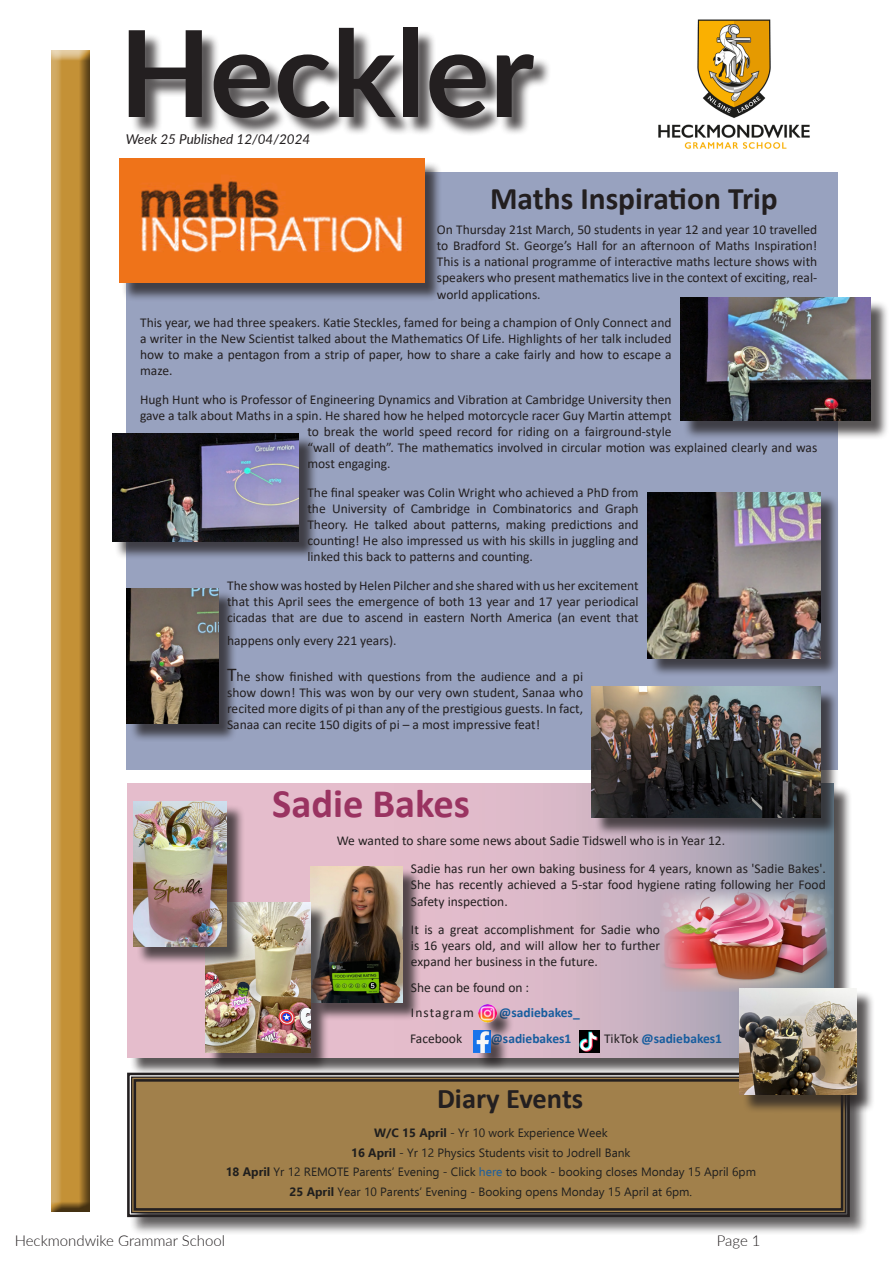
<style>
.page{position:relative;width:893px;height:1263px;background:#fff}
.page>*{position:absolute;margin:0;border:0;box-sizing:border-box;transform-origin:0 0}
.t1{font:700 120px "Lato";color:#231f20}
.t2{font:700 40.5px "Calibri";color:#9a3361}
.t3{font:700 31.5px "Calibri";color:#231f20}
.t4{font:700 28.5px "Calibri";color:#231f20}
.t5{font:300 15px "Lato";color:#231f20}
.t6{font:13.5px/16.2px "Calibri";color:#231f20;text-align:justify}
.t7{font:700 13.5px "Calibri";color:#175d9e}
.t8{font:italic 13.5px "Lato";color:#231f20}
.t9{font:13.5px "Calibri";letter-spacing:.08em;color:#231f20}
.t10{font:12px "Ebrima";color:#201f1e}
.s1{font-size:19.5px}
.s2{font-weight:400;color:#231f20}
.s3{font-weight:700}
.s4{color:#175d9e}
</style>
<div class="page">
<div style="left:131px;top:30px;width:421px;height:107px;background:#231f20;opacity:.75"></div>
<img style="left:658px;top:19px;width:152px;height:130px">
<div style="left:45px;top:51px;width:44px;height:1162px;background:#231f20;opacity:.75"></div>
<div style="left:126px;top:172px;width:712px;height:598px;background:#98a2bf"></div>
<div style="left:121px;top:161px;width:322px;height:140px;background:#231f20;opacity:.75"></div>
<img style="left:119px;top:159px;width:305px;height:124px">
<div style="left:683px;top:300px;width:206px;height:140px;background:#231f20;opacity:.75"></div>
<img style="left:680px;top:298px;width:191px;height:123px">
<div style="left:114px;top:435px;width:204px;height:125px;background:#231f20;opacity:.75"></div>
<img style="left:112px;top:433px;width:187px;height:108px">
<div style="left:650px;top:495px;width:190px;height:182px;background:#231f20;opacity:.75"></div>
<img style="left:648px;top:492px;width:173px;height:166px">
<div style="left:129px;top:591px;width:108px;height:151px;background:#231f20;opacity:.75"></div>
<img style="left:126px;top:588px;width:93px;height:136px">
<div style="left:129px;top:786px;width:723px;height:290px;background:#231f20;opacity:.75"></div>
<svg style="left:127px;top:783px;width:706px;height:274px;background:#d4b6c5"></svg>
<div style="left:594px;top:689px;width:246px;height:147px;background:#231f20;opacity:.75"></div>
<img style="left:592px;top:687px;width:229px;height:131px">
<img style="left:660px;top:890px;width:173px;height:102px">
<div style="left:313px;top:868px;width:108px;height:153px;background:#231f20;opacity:.75"></div>
<img style="left:310px;top:866px;width:92px;height:136px">
<div style="left:208px;top:904px;width:121px;height:167px;background:#231f20;opacity:.75"></div>
<img style="left:205px;top:902px;width:105px;height:151px">
<div style="left:136px;top:804px;width:109px;height:161px;background:#231f20;opacity:.75"></div>
<img style="left:134px;top:802px;width:92px;height:144px">
<div style="left:476px;top:1033px;width:34px;height:38px;background:#231f20;opacity:.75"></div>
<img style="left:474px;top:1031px;width:17px;height:22px">
<img style="left:580px;top:1030px;width:20px;height:23px">
<div style="left:481px;top:1007px;width:33px;height:33px;background:#231f20;opacity:.75"></div>
<img style="left:474px;top:1002px;width:25px;height:21px">
<div style="left:129px;top:1075px;width:740px;height:161px;background:#231f20;opacity:.75"></div>
<svg style="left:127px;top:1071px;width:724px;height:147px;background:#9b7c4c"></svg>
<div style="left:131px;top:1076px;width:715px;height:137px;border:1px solid #231f20"></div>
<div style="left:134px;top:1079px;width:709px;height:132px;border:3px solid #231f20"></div>
<div style="left:742px;top:990px;width:133px;height:123px;background:#231f20;opacity:.75"></div>
<img style="left:740px;top:988px;width:117px;height:107px">
<p class="t1" style="left:119px;top:-15px;width:417px">Heckler</p>
<p class="t8" style="left:126px;top:129px;width:186px">Week 25 Published 12/04/2024</p>
<p class="t3" style="left:490px;top:176px;width:289px">Maths Inspiration Trip</p>
<p class="t6" style="left:437px;top:221px;width:382px">On Thursday 21st March, 50 students in year 12 and year 10 travelled to Bradford St. George’s Hall for an afternoon of Maths Inspiration!<br>This is a national programme of interactive maths lecture shows with speakers who present mathematics live in the context of exciting, real&shy;world applications.</p>
<p class="t6" style="left:140px;top:314px;width:533px">This year, we had three speakers. Katie Steckles, famed for being a champion of Only Connect and a writer in the New Scientist talked about the Mathematics Of Life. Highlights of her talk included how to make a pentagon from a strip of paper, how to share a cake fairly and how to escape a maze.</p>
<p class="t6" style="left:140px;top:391px;width:533px">Hugh Hunt who is Professor of Engineering Dynamics and Vibration at Cambridge University then</p>
<p class="t6" style="left:140px;top:407px;width:533px">gave a talk about Maths in a spin. He shared how he helped motorcycle racer Guy Martin attempt</p>
<p class="t6" style="left:307px;top:423px;width:366px">to break the world speed record for riding on a fairground-style</p>
<p class="t6" style="left:307px;top:439px;width:511px">“wall of death”. The mathematics involved in circular motion was explained clearly and was</p>
<p class="t6" style="left:307px;top:455px;width:85px">most engaging.</p>
<p class="t6" style="left:307px;top:484px;width:333px">The final speaker was Colin Wright who achieved a PhD from the University of Cambridge in Combinatorics and Graph Theory. He talked about patterns, making predictions and counting! He also impressed us with his skills in juggling and linked this back to patterns and counting.</p>
<p class="t6" style="left:227px;top:577px;width:413px">The show was hosted by Helen Pilcher and she shared with us her excitement that this April sees the emergence of both 13 year and 17 year periodical cicadas that are due to ascend in eastern North America (an event that</p>
<p class="t6" style="left:227px;top:632px;width:171px">happens only every 221 years).</p>
<p class="t6" style="left:227px;top:668px;width:358px"><span class="s1">T</span>he show finished with questions from the audience and a pi show down! This was won by our very own student, Sanaa who recited more digits of pi than any of the prestigious guests. In fact, Sanaa can recite 150 digits of pi – a most impressive feat!</p>
<p class="t2" style="left:272px;top:774px;width:199px">Sadie Bakes</p>
<p class="t6" style="left:337px;top:832px;width:390px">We wanted to share some news about Sadie Tidswell who is in Year 12.</p>
<p class="t6" style="left:411px;top:860px;width:416px">Sadie has run her own baking business for 4 years, known as 'Sadie Bakes'.<br>She has recently achieved a 5-star food hygiene rating following her Food Safety inspection.</p>
<p class="t6" style="left:411px;top:921px;width:251px">It is a great accomplishment for Sadie who is 16 years old, and will allow her to further expand her business in the future.</p>
<p class="t6" style="left:411px;top:979px;width:120px">She can be found on :</p>
<p class="t9" style="left:411px;top:1003px;width:64px">Instagram</p>
<p class="t7" style="left:499px;top:1003px;width:82px">@sadiebakes_</p>
<p class="t6" style="left:410px;top:1030px;width:54px">Facebook</p>
<p class="t7" style="left:491px;top:1029px;width:82px">@sadiebakes1</p>
<p class="t7" style="left:604px;top:1029px;width:120px"><span class="s2">TikTok</span> @sadiebakes1</p>
<p class="t4" style="left:437px;top:1078px;width:148px">Diary Events</p>
<p class="t10" style="left:374px;top:1124px;width:235px"><span class="s3">W/C 15 April</span> - Yr 10 work Experience Week</p>
<p class="t10" style="left:351px;top:1143px;width:281px"><span class="s3">16 April</span> - Yr 12 Physics Students visit to Jodrell Bank</p>
<p class="t10" style="left:226px;top:1163px;width:532px"><span class="s3">18 April</span> Yr 12 REMOTE Parents’ Evening - Click <span class="s4">here</span> to book - booking closes Monday 15 April 6pm</p>
<p class="t10" style="left:290px;top:1182px;width:404px"><span class="s3">25 April</span> Year 10 Parents’ Evening - Booking opens Monday 15 April at 6pm.</p>
<p class="t5" style="left:15px;top:1230px;width:212px">Heckmondwike Grammar School</p>
<p class="t5" style="left:717px;top:1230px;width:45px">Page 1</p>
</div>
